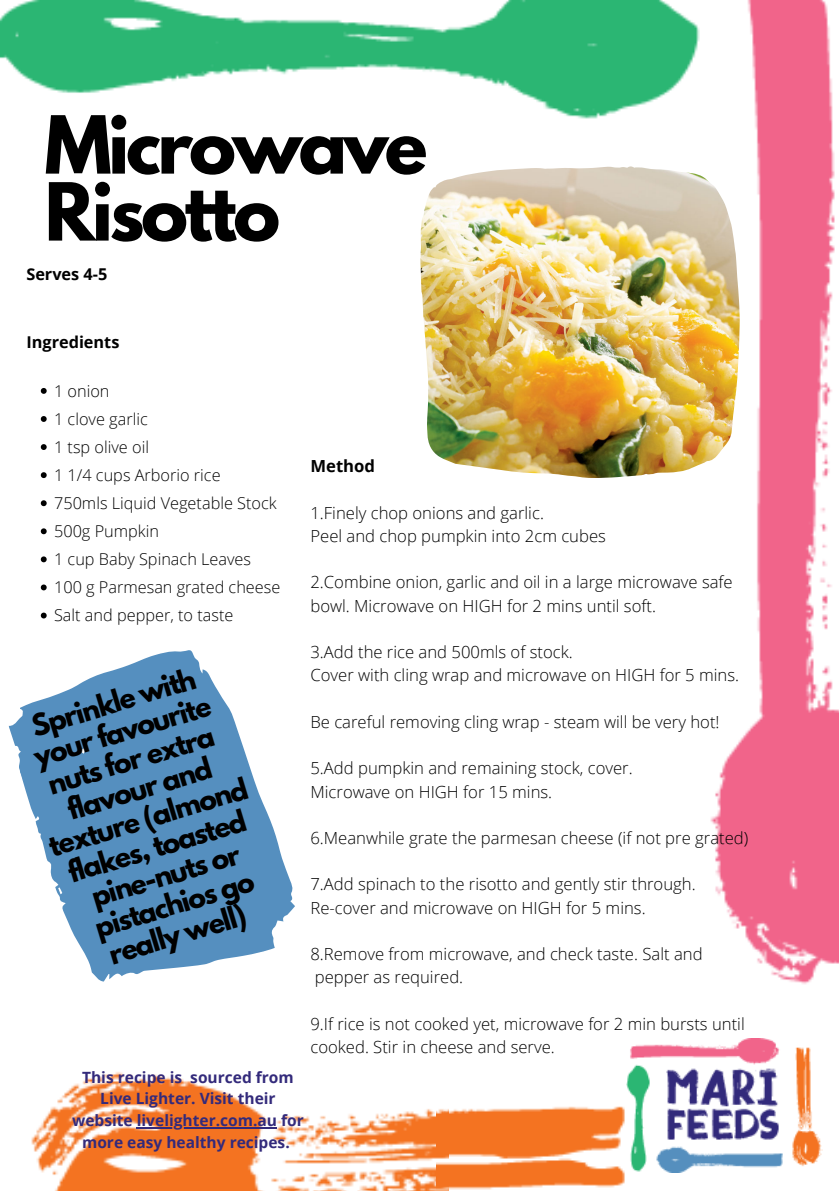
<style>
.page{position:relative;width:839px;height:1191px;background:#fff}
.page>*{position:absolute;margin:0;border:0;box-sizing:border-box;transform-origin:0 0}
.t1{font:700 70.8px/67px "League Spartan";letter-spacing:-.05em;color:#000}
.t2{font:700 26.6px/30px "League Spartan";color:#000;text-align:center}
.t3{font:300 16.6px/23.2px "Open Sans";color:#000}
.t4{font:700 16.6px "Open Sans";color:#000}
.t5{font:300 16.2px "Open Sans";color:#000}
.t6{font:700 16.2px "Open Sans";color:#000}
.t7{font:700 15.6px/21.6px "Open Sans";color:#332a7b;text-align:center}
</style>
<div class="page">
<img style="left:0;top:0;width:838px;height:1191px">
<div style="left:193px;top:208px;width:488px;height:822px;background:#fff"></div>
<div style="left:449px;top:1013px;width:389px;height:178px;background:#fff"></div>
<img style="left:436px;top:1071px;width:189px;height:120px">
<img style="left:626px;top:1039px;width:196px;height:134px">
<img style="left:420px;top:166px;width:319px;height:312px">
<div style="left:0;top:152px;width:211px;height:908px;background:#fff"></div>
<svg style="left:8px;top:650px;width:287px;height:332px;fill:#558fbf"></svg>
<svg style="left:41px;top:388px;width:6px;height:6px"></svg>
<svg style="left:41px;top:416px;width:6px;height:6px"></svg>
<svg style="left:41px;top:444px;width:6px;height:6px"></svg>
<svg style="left:41px;top:472px;width:6px;height:6px"></svg>
<svg style="left:41px;top:500px;width:6px;height:6px"></svg>
<svg style="left:41px;top:528px;width:6px;height:6px"></svg>
<svg style="left:41px;top:556px;width:6px;height:6px"></svg>
<svg style="left:41px;top:585px;width:6px;height:5px"></svg>
<svg style="left:41px;top:613px;width:6px;height:5px"></svg>
<hr style="left:137px;top:1127px;width:140px;height:1px;background:#332a7b">
<p class="t1" style="left:45px;top:121px;width:384px">Microwave<br>Risotto</p>
<p class="t6" style="left:26px;top:263px;width:82px">Serves 4-5</p>
<p class="t6" style="left:26px;top:331px;width:95px">Ingredients</p>
<p class="t5" style="left:54px;top:379px;width:57px">1 onion</p>
<p class="t5" style="left:54px;top:407px;width:95px">1 clove garlic</p>
<p class="t5" style="left:54px;top:435px;width:96px">1 tsp olive oil</p>
<p class="t5" style="left:54px;top:463px;width:168px">1 1/4 cups Arborio rice</p>
<p class="t5" style="left:54px;top:492px;width:224px">750mls Liquid Vegetable Stock</p>
<p class="t5" style="left:54px;top:520px;width:106px">500g Pumpkin</p>
<p class="t5" style="left:54px;top:548px;width:198px">1 cup Baby Spinach Leaves</p>
<p class="t5" style="left:54px;top:576px;width:228px">100 g Parmesan grated cheese</p>
<p class="t5" style="left:54px;top:604px;width:181px">Salt and pepper, to taste</p>
<p class="t2" style="left:11px;top:721px;width:208px;rotate:-17deg">Sprinkle with your favourite nuts for extra flavour and texture (almond flakes, toasted pine-nuts or pistachios go really well)</p>
<p class="t4" style="left:310px;top:454px;width:66px">Method</p>
<p class="t3" style="left:310px;top:501px;width:235px">1.Finely chop onions and garlic.</p>
<p class="t3" style="left:310px;top:524px;width:297px">Peel and chop pumpkin into 2cm cubes</p>
<p class="t3" style="left:310px;top:570px;width:424px">2.Combine onion, garlic and oil in a large microwave safe bowl. Microwave on HIGH for 2 mins until soft.</p>
<p class="t3" style="left:310px;top:640px;width:264px">3.Add the rice and 500mls of stock.</p>
<p class="t3" style="left:310px;top:663px;width:430px">Cover with cling wrap and microwave on HIGH for 5 mins.</p>
<p class="t3" style="left:310px;top:710px;width:410px">Be careful removing cling wrap - steam will be very hot!</p>
<p class="t3" style="left:310px;top:756px;width:324px">5.Add pumpkin and remaining stock, cover.</p>
<p class="t3" style="left:310px;top:779px;width:243px">Microwave on HIGH for 15 mins.</p>
<p class="t3" style="left:310px;top:826px;width:439px">6.Meanwhile grate the parmesan cheese (if not pre grated)</p>
<p class="t3" style="left:310px;top:872px;width:387px">7.Add spinach to the risotto and gently stir through.</p>
<p class="t3" style="left:310px;top:896px;width:337px">Re-cover and microwave on HIGH for 5 mins.</p>
<p class="t3" style="left:310px;top:942px;width:393px">8.Remove from microwave, and check taste. Salt and pepper as required.</p>
<p class="t3" style="left:310px;top:1012px;width:436px">9.If rice is not cooked yet, microwave for 2 min bursts until cooked. Stir in cheese and serve.</p>
<p class="t7" style="left:72px;top:1066px;width:233px">This recipe is sourced from<br>Live Lighter. Visit their website livelighter.com.au for more easy healthy recipes.</p>
</div>
